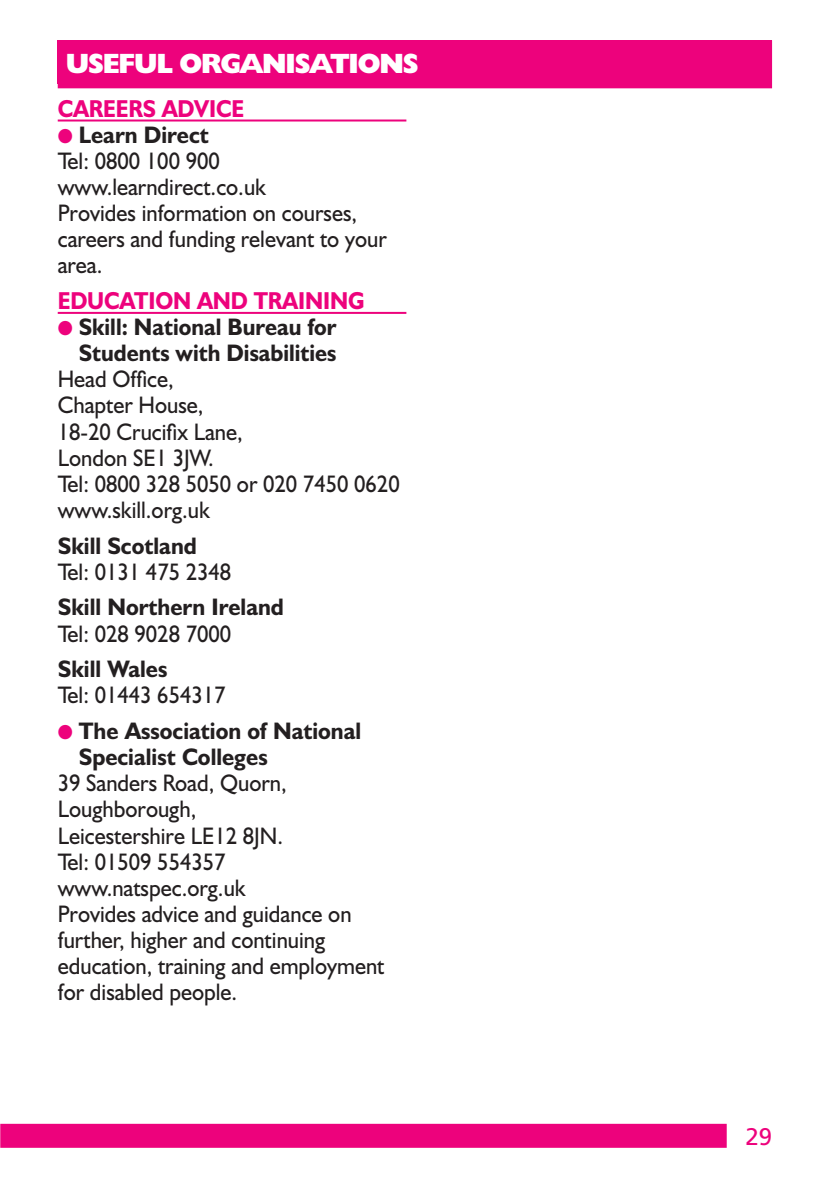
<style>
.page{position:relative;width:838px;height:1190px;background:#fff}
.page>*{position:absolute;margin:0;border:0;box-sizing:border-box;transform-origin:0 0}
.t1{font:800 28px "Humanist 521 BT";letter-spacing:-.04em;color:#fff}
.t2{font:700 24.6px "Humanist 521 BT";letter-spacing:-.005em;color:#ed027c;scale:.9 1}
.t3{font:24px/26.2px "Humanist 521 BT";color:#231f20;scale:.94 1}
.t4{font:700 24px/26.2px "Humanist 521 BT";color:#231f20;scale:.95 1}
.t5{font:700 24px/26.2px "Humanist 521 BT";color:#231f20;text-align:right;scale:.94 1}
.t6{font:24px "Frutiger";color:#ed027c}
.s1{color:#ed027c}
.s2{font-weight:700}
</style>
<div class="page">
<hr style="left:58px;top:120px;width:348px;height:2px;background:#ed027c">
<hr style="left:58px;top:312px;width:348px;height:2px;background:#ed027c">
<div style="left:0;top:1124px;width:727px;height:24px;background:#ed027c"></div>
<div style="left:58px;top:40px;width:714px;height:48px;background:#ed027c"></div>
<p class="t1" style="left:66px;top:54px;width:355px">USEFUL ORGANISATIONS</p>
<p class="t2" style="left:58px;top:99px;width:209px">CAREERS ADVICE</p>
<p class="t3" style="left:58px;top:124px;width:352px"><span class="s1">●</span> <span class="s2">Learn Direct<br></span>Tel: 0800 100 900 www.learndirect.co.uk<br>Provides information on courses, careers and funding relevant to your area.</p>
<p class="t2" style="left:58px;top:292px;width:342px">EDUCATION AND TRAINING</p>
<p class="t5" style="left:58px;top:316px;width:298px"><span class="s1">●</span> Skill: National Bureau for<br>Students with Disabilities</p>
<p class="t3" style="left:58px;top:369px;width:365px">Head Office,<br>Chapter House,<br>18-20 Crucifix Lane,<br>London SE1 3JW.<br>Tel: 0800 328 5050 or 020 7450 0620 www.skill.org.uk</p>
<p class="t4" style="left:58px;top:535px;width:148px">Skill Scotland</p>
<p class="t3" style="left:58px;top:561px;width:186px">Tel: 0131 475 2348</p>
<p class="t4" style="left:58px;top:597px;width:240px">Skill Northern Ireland</p>
<p class="t3" style="left:58px;top:623px;width:186px">Tel: 028 9028 7000</p>
<p class="t4" style="left:58px;top:658px;width:117px">Skill Wales</p>
<p class="t3" style="left:58px;top:685px;width:180px">Tel: 01443 654317</p>
<p class="t4" style="left:79px;top:720px;width:299px;text-indent:-21px"><span class="s1">●</span> The Association of National<br>Specialist Colleges</p>
<p class="t3" style="left:58px;top:773px;width:349px">39 Sanders Road, Quorn,<br>Loughborough,<br>Leicestershire LE12 8JN.<br>Tel: 01509 554357 www.natspec.org.uk<br>Provides advice and guidance on further, higher and continuing education, training and employment for disabled people.</p>
<p class="t6" style="left:746px;top:1127px;width:28px">29</p>
</div>
